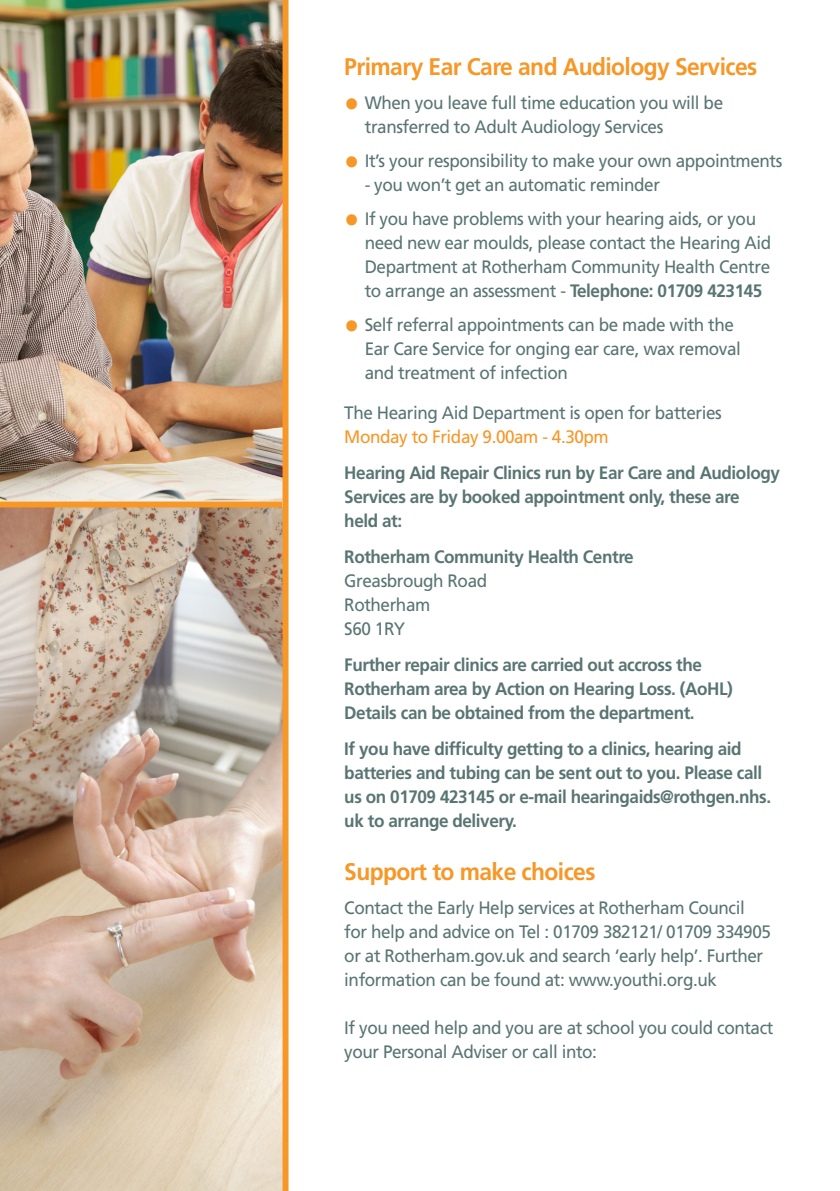
<style>
.page{position:relative;width:840px;height:1191px;background:#fff}
.page>*{position:absolute;margin:0;border:0;box-sizing:border-box;transform-origin:0 0}
.t1{font:700 24px "Frutiger";letter-spacing:-.025em;color:#f79727;scale:.95 1}
.t2{font:18px/24px "Frutiger";letter-spacing:-.025em;color:#597573;scale:.95 1}
.t3{font:700 18px/24px "Frutiger";letter-spacing:-.025em;color:#597573;scale:.95 1}
.s1{font-size:32px;color:#f79727}
.s2{font-weight:700}
.s3{color:#f79727}
</style>
<div class="page">
<img style="left:0;top:0;width:288px;height:1191px">
<div style="left:0;top:501px;width:282px;height:6px;background:#f79727"></div>
<p class="t1" style="left:344px;top:52px;width:436px">Primary Ear Care and Audiology Services</p>
<p class="t2" style="left:364px;top:91px;width:378px;text-indent:-20px"><span class="s1">•</span> When you leave full time education you will be transferred to Adult Audiology Services</p>
<p class="t2" style="left:344px;top:149px;width:462px"><span class="s1">•</span> It’s your responsibility to make your own appointments</p>
<p class="t2" style="left:364px;top:173px;width:312px">- you won’t get an automatic reminder</p>
<p class="t2" style="left:364px;top:207px;width:429px;text-indent:-20px"><span class="s1">•</span> If you have problems with your hearing aids, or you need new ear moulds, please contact the Hearing Aid Department at Rotherham Community Health Centre to arrange an assessment - <span class="s2">Telephone: 01709 423145</span></p>
<p class="t2" style="left:364px;top:313px;width:397px;text-indent:-20px"><span class="s1">•</span> Self referral appointments can be made with the<br>Ear Care Service for onging ear care, wax removal and treatment of infection</p>
<p class="t2" style="left:344px;top:401px;width:398px">The Hearing Aid Department is open for batteries<br><span class="s3">Monday to Friday 9.00am - 4.30pm</span></p>
<p class="t3" style="left:344px;top:461px;width:460px">Hearing Aid Repair Clinics run by Ear Care and Audiology<br>Services are by booked appointment only, these are<br>held at:</p>
<p class="t3" style="left:344px;top:545px;width:306px">Rotherham Community Health Centre</p>
<p class="t2" style="left:344px;top:569px;width:152px">Greasbrough Road</p>
<p class="t2" style="left:344px;top:593px;width:92px">Rotherham</p>
<p class="t2" style="left:344px;top:617px;width:66px">S60 1RY</p>
<p class="t3" style="left:344px;top:653px;width:410px">Further repair clinics are carried out accross the<br>Rotherham area by Action on Hearing Loss. (AoHL)<br>Details can be obtained from the department.</p>
<p class="t3" style="left:344px;top:737px;width:450px">If you have difficulty getting to a clinics, hearing aid batteries and tubing can be sent out to you. Please call us on 01709 423145 or e-mail hearingaids@rothgen.nhs. uk to arrange delivery.</p>
<p class="t1" style="left:344px;top:857px;width:266px">Support to make choices</p>
<p class="t2" style="left:344px;top:895px;width:450px">Contact the Early Help services at Rotherham Council for help and advice on Tel : 01709 382121/ 01709 334905 or at Rotherham.gov.uk and search ‘early help’. Further information can be found at: www.youthi.org.uk</p>
<p class="t2" style="left:344px;top:1015px;width:453px">If you need help and you are at school you could contact your Personal Adviser or call into:</p>
</div>
